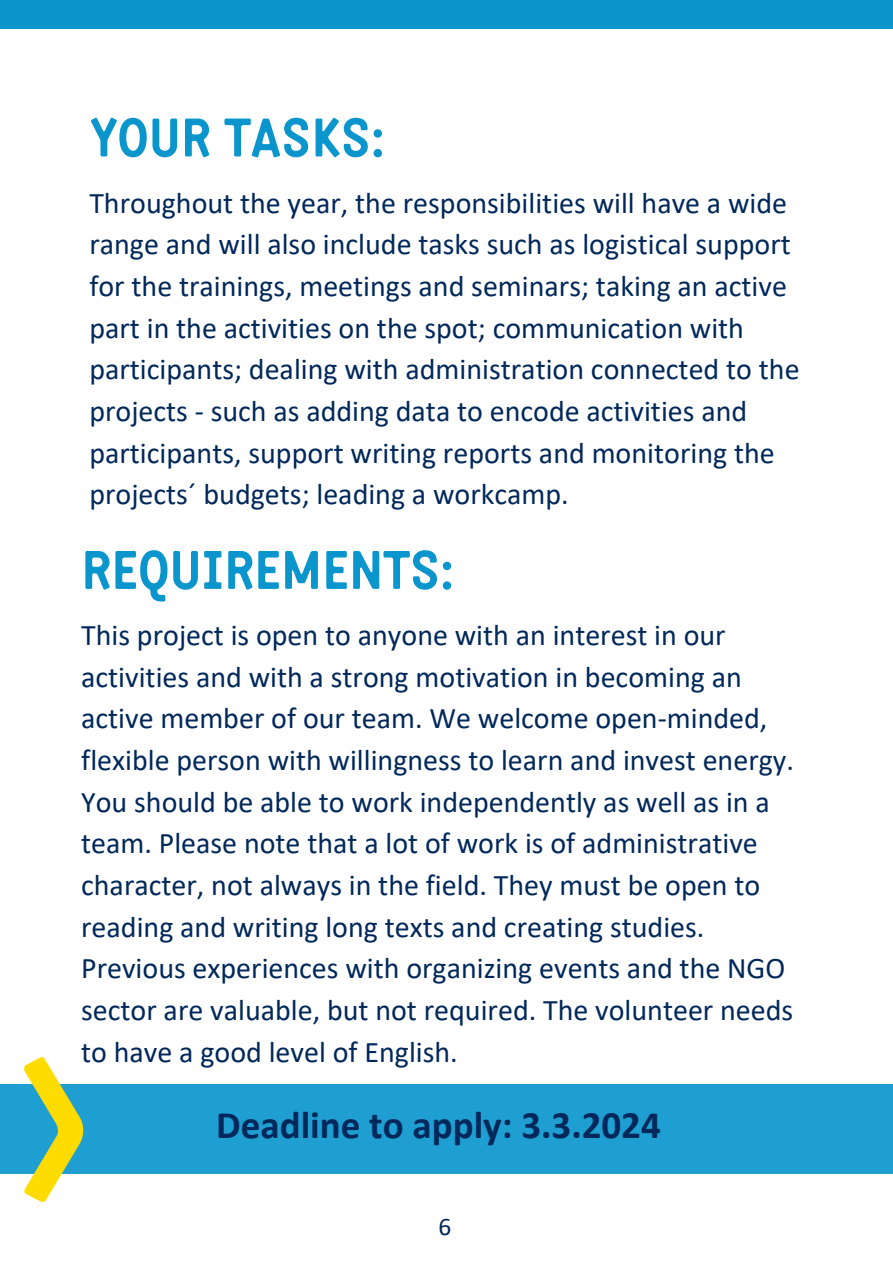
<style>
.page{position:relative;width:893px;height:1264px;background:#fff}
.page>*{position:absolute;margin:0;border:0;box-sizing:border-box;transform-origin:0 0}
.t1{font:700 52.5px "Katarine";color:#0a96cd}
.t2{font:700 39px "Calibri";color:#00285a}
.t3{font:30px/41.7px "Calibri";color:#00285a}
.t4{font:25.35px "Calibri";color:#00285a}
</style>
<div class="page">
<div style="left:0;top:0;width:892px;height:29px;background:#0a96cd"></div>
<div style="left:0;top:1084px;width:892px;height:90px;background:#1e9ed1"></div>
<img style="left:24px;top:1057px;width:60px;height:146px">
<h1 class="t1" style="left:89px;top:116px;width:297px">YOUR TASKS:</h1>
<p class="t3" style="left:89px;top:184px;width:711px">Throughout the year, the responsibilities will have a wide range and will also include tasks such as logistical support for the trainings, meetings and seminars; taking an active part in the activities on the spot; communication with participants; dealing with administration connected to the projects - such as adding data to encode activities and participants, support writing reports and monitoring the projects´ budgets; leading a workcamp.</p>
<h1 class="t1" style="left:81px;top:549px;width:374px">REQUIREMENTS:</h1>
<p class="t3" style="left:81px;top:616px;width:714px">This project is open to anyone with an interest in our activities and with a strong motivation in becoming an active member of our team. We welcome open-minded, flexible person with willingness to learn and invest energy.<br>You should be able to work independently as well as in a team. Please note that a lot of work is of administrative character, not always in the field. They must be open to reading and writing long texts and creating studies.<br>Previous experiences with organizing events and the NGO sector are valuable, but not required. The volunteer needs to have a good level of English.</p>
<h2 class="t2" style="left:216px;top:1108px;width:446px">Deadline to apply: 3.3.2024</h2>
<p class="t4" style="left:438px;top:1216px;width:14px">6</p>
</div>
